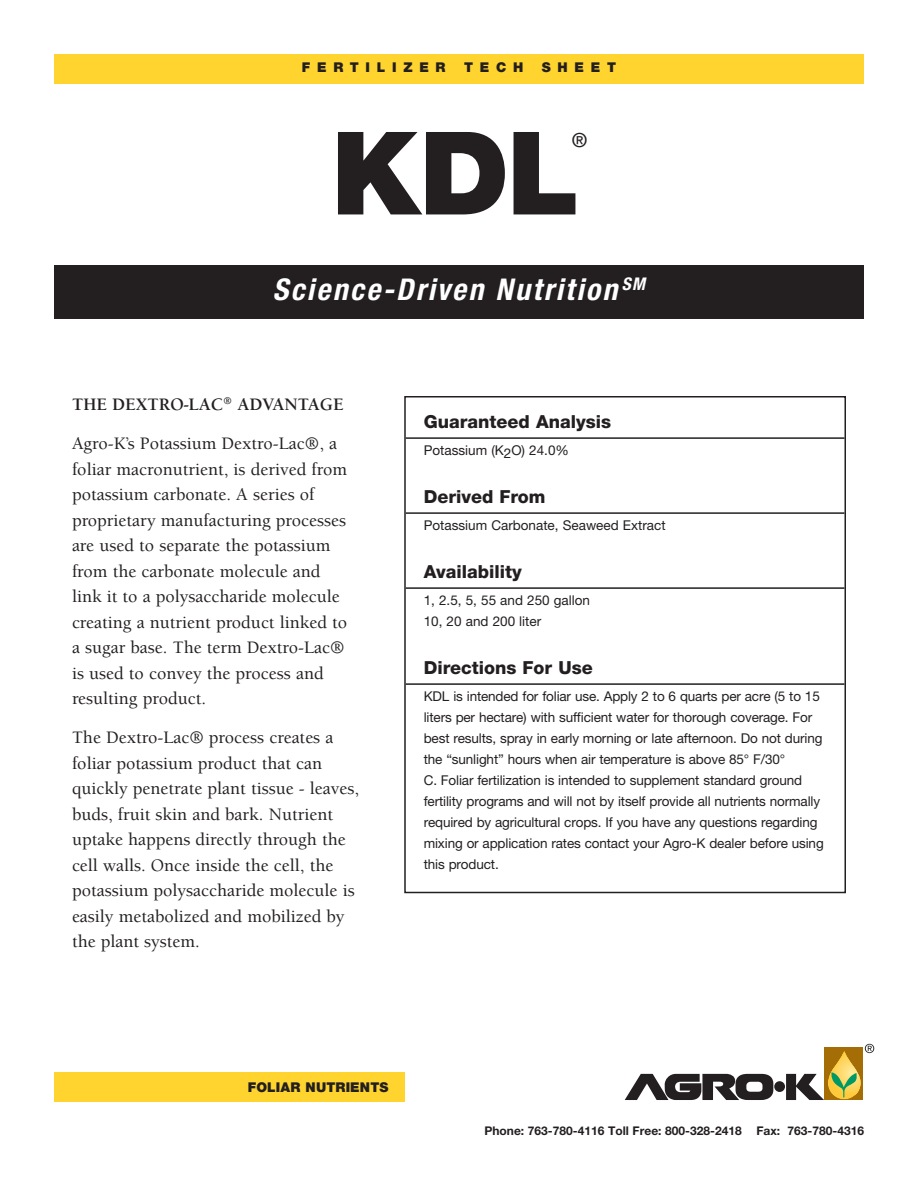
<style>
.page{position:relative;width:918px;height:1188px;background:#fff}
.page>*{position:absolute;margin:0;border:0;box-sizing:border-box;transform-origin:0 0}
.t1{font:900 115.5px "Helvetica Neue LT Pro";color:#231f20}
.t2{font:italic 700 condensed 30px "Helvetica Neue LT Pro";letter-spacing:.08em;color:#fff}
.t3{font:500 19.5px "Helvetica Neue LT Pro";color:#231f20}
.t4{font:500 18px/25.5px "Berkeley";color:#231f20}
.t5{font:800 18px "Helvetica Neue LT Pro";color:#231f20}
.t6{font:13.5px/21px "Helvetica Neue LT Pro";letter-spacing:-.01em;color:#231f20}
.t7{font:900 13.5px "Helvetica Neue LT Pro";letter-spacing:.5em;color:#231f20}
.t8{font:900 13.5px "Helvetica Neue LT Pro";letter-spacing:.01em;color:#231f20}
.t9{font:700 12px "Helvetica Neue LT Pro";color:#231f20}
.s1{font-weight:700}
</style>
<div class="page">
<div style="left:774px;top:1081px;width:11px;height:11px;background:#231f20;border-radius:50%"></div>
<svg style="left:625px;top:1074px;width:148px;height:26px"></svg>
<svg style="left:786px;top:1044px;width:88px;height:56px"></svg>
<div style="left:54px;top:266px;width:810px;height:54px;background:#231f20"></div>
<hr style="left:406px;top:437px;width:438px;height:2px;background:#231f20">
<hr style="left:406px;top:512px;width:438px;height:2px;background:#231f20">
<hr style="left:406px;top:587px;width:438px;height:2px;background:#231f20">
<hr style="left:406px;top:683px;width:438px;height:2px;background:#231f20">
<div style="left:404px;top:396px;width:442px;height:497px;border:2px solid #231f20"></div>
<div style="left:54px;top:54px;width:810px;height:30px;background:#ffd42e"></div>
<div style="left:54px;top:1072px;width:351px;height:30px;background:#ffd42e"></div>
<p class="t7" style="left:302px;top:59px;width:145px">FERTILIZER</p>
<p class="t7" style="left:464px;top:59px;width:61px">TECH</p>
<p class="t7" style="left:542px;top:59px;width:76px">SHEET</p>
<h1 class="t1" style="left:331px;top:104px;width:240px">KDL</h1>
<p class="t3" style="left:572px;top:128px;width:17px">®</p>
<h2 class="t2" style="left:273px;top:272px;width:374px">Science-Driven Nutrition <sup>SM</sup></h2>
<p class="t4" style="left:72px;top:385px;width:273px;line-height:39px"><span class="s1">THE DEXTRO-LAC</span><sup>®</sup> <span class="s1">ADVANTAGE<br></span>Agro-K’s Potassium Dextro-Lac®, a</p>
<p class="t4" style="left:72px;top:457px;width:277px">foliar macronutrient, is derived from potassium carbonate. A series of proprietary manufacturing processes are used to separate the potassium from the carbonate molecule and link it to a polysaccharide molecule creating a nutrient product linked to a sugar base. The term Dextro-Lac® is used to convey the process and resulting product.</p>
<p class="t4" style="left:72px;top:725px;width:289px">The Dextro-Lac® process creates a foliar potassium product that can quickly penetrate plant tissue - leaves, buds, fruit skin and bark. Nutrient uptake happens directly through the cell walls. Once inside the cell, the potassium polysaccharide molecule is easily metabolized and mobilized by the plant system.</p>
<p class="t5" style="left:424px;top:411px;width:189px">Guaranteed Analysis</p>
<p class="t6" style="left:424px;top:440px;width:147px">Potassium (K2O) 24.0%</p>
<p class="t5" style="left:424px;top:486px;width:123px">Derived From</p>
<p class="t6" style="left:424px;top:515px;width:243px">Potassium Carbonate, Seaweed Extract</p>
<p class="t5" style="left:424px;top:561px;width:100px">Availability</p>
<p class="t6" style="left:424px;top:590px;width:168px">1, 2.5, 5, 55 and 250 gallon<br>10, 20 and 200 liter</p>
<p class="t5" style="left:424px;top:657px;width:171px">Directions For Use</p>
<p class="t6" style="left:424px;top:686px;width:402px">KDL is intended for foliar use. Apply 2 to 6 quarts per acre (5 to 15 liters per hectare) with sufficient water for thorough coverage. For best results, spray in early morning or late afternoon. Do not during the “sunlight” hours when air temperature is above 85° F/30°<br>C. Foliar fertilization is intended to supplement standard ground fertility programs and will not by itself provide all nutrients normally required by agricultural crops. If you have any questions regarding mixing or application rates contact your Agro-K dealer before using this product.</p>
<p class="t8" style="left:248px;top:1079px;width:142px">FOLIAR NUTRIENTS</p>
<p class="t9" style="left:485px;top:1123px;width:381px">Phone: 763-780-4116 Toll Free: 800-328-2418 Fax: 763-780-4316</p>
</div>
